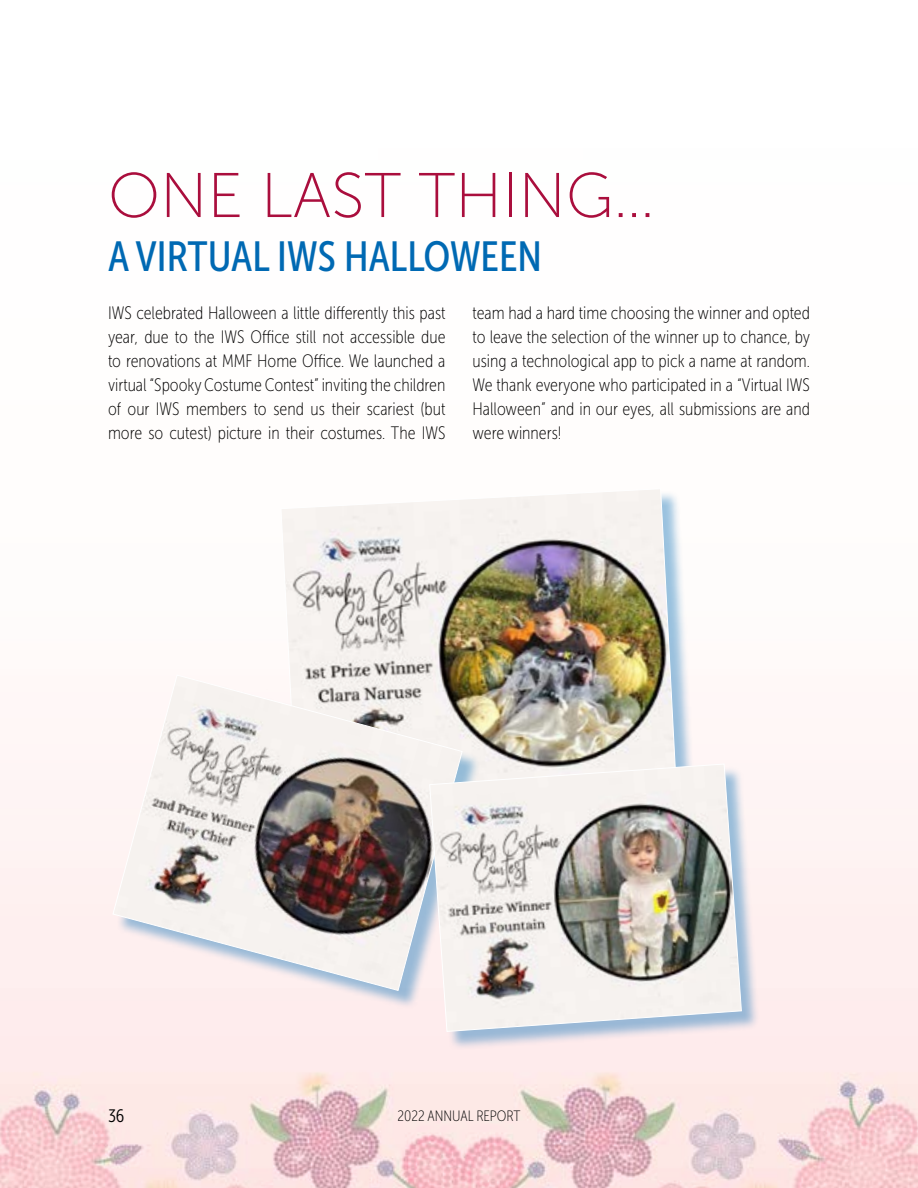
<style>
.page{position:relative;width:918px;height:1188px;background:#fff}
.page>*{position:absolute;margin:0;border:0;box-sizing:border-box;transform-origin:0 0}
.t1{font:63px "Museo Sans 100";color:#aa0e3d}
.t2{font:42px "Museo Sans Cond 500";color:#0069b3}
.t3{font:18px/24px "Museo Sans Cond 100";color:#000;text-align:justify}
.t4{font:18px "Museo Sans Cond 300";color:#000}
.t5{font:15px "Museo Sans Cond 100";color:#000}
</style>
<div class="page">
<img style="left:0;top:780px;width:918px;height:408px">
<div style="left:283px;top:491px;width:413px;height:355px;background:#0069b3;opacity:.4"></div>
<img style="left:282px;top:489px;width:396px;height:274px">
<div style="left:115px;top:677px;width:366px;height:332px;background:#0069b3;opacity:.4"></div>
<img style="left:112px;top:674px;width:351px;height:317px">
<div style="left:432px;top:766px;width:328px;height:284px;background:#0069b3;opacity:.4"></div>
<img style="left:429px;top:763px;width:313px;height:269px">
<h1 class="t1" style="left:108px;top:162px;width:548px">ONE LAST THING…</h1>
<h2 class="t2" style="left:108px;top:234px;width:436px">A VIRTUAL IWS HALLOWEEN</h2>
<p class="t3" style="left:108px;top:301px;width:339px">IWS celebrated Halloween a little differently this past year, due to the IWS Office still not accessible due to renovations at MMF Home Office. We launched a virtual “Spooky Costume Contest” inviting the children of our IWS members to send us their scariest (but more so cutest) picture in their costumes. The IWS</p>
<p class="t3" style="left:472px;top:301px;width:339px">team had a hard time choosing the winner and opted to leave the selection of the winner up to chance, by using a technological app to pick a name at random.<br>We thank everyone who participated in a “Virtual IWS Halloween” and in our eyes, all submissions are and were winners!</p>
<p class="t4" style="left:108px;top:1106px;width:18px">36</p>
<p class="t5" style="left:398px;top:1108px;width:124px">2022 ANNUAL REPORT</p>
</div>
